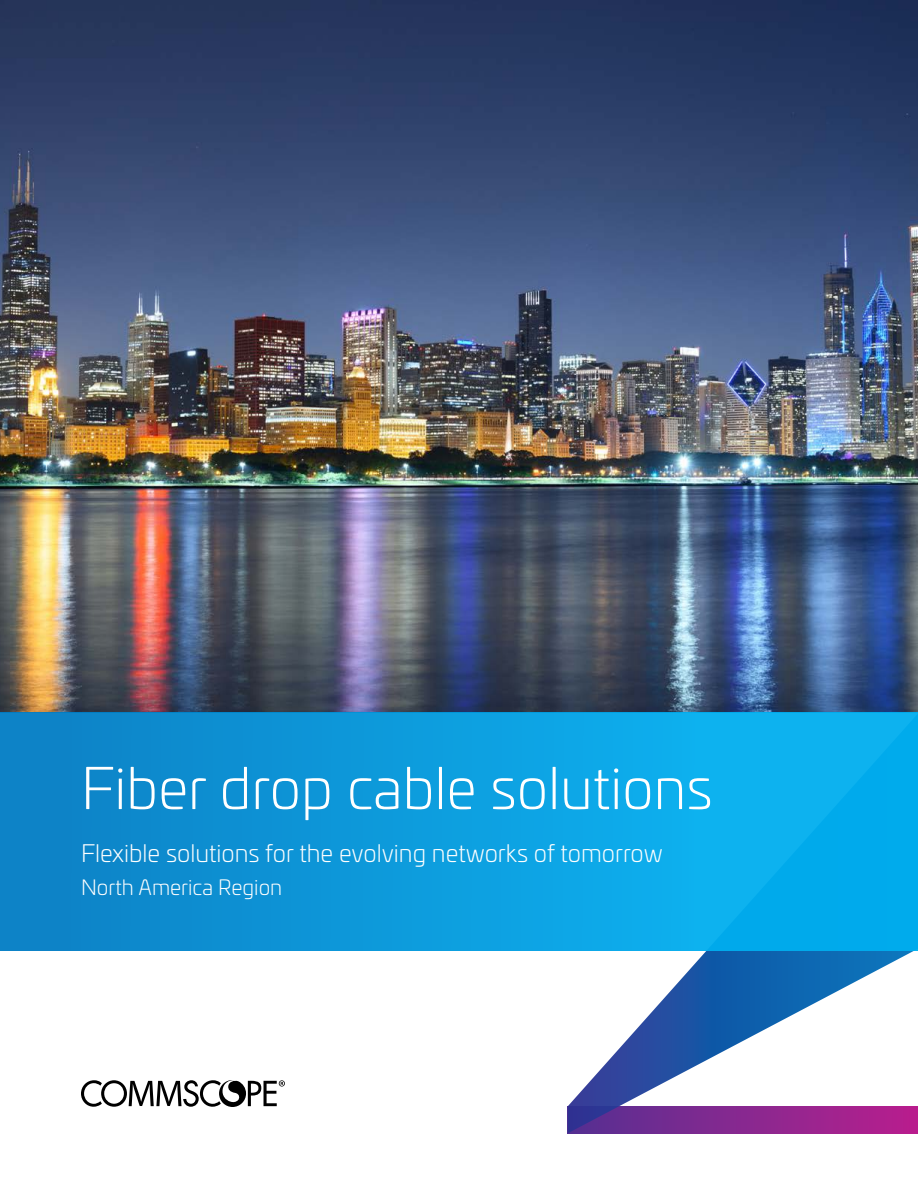
<style>
.page{position:relative;width:918px;height:1188px;background:#fff}
.page>*{position:absolute;margin:0;border:0;box-sizing:border-box;transform-origin:0 0}
.t1{font:300 57px "Univia Pro";color:#fff}
.t2{font:300 24px "Univia Pro";color:#fff}
.t3{font:300 21px "Univia Pro";color:#fff}
</style>
<div class="page">
<img style="left:0;top:0;width:918px;height:713px">
<svg style="left:81px;top:1080px;width:204px;height:27px"></svg>
<svg style="left:568px;top:698px;width:350px;height:435px"></svg>
<div style="left:0;top:713px;width:918px;height:237px;background:linear-gradient(to right,#0f83c7,#08b7f5)"></div>
<h1 class="t1" style="left:81px;top:748px;width:633px">Fiber drop cable solutions</h1>
<p class="t2" style="left:81px;top:836px;width:583px">Flexible solutions for the evolving networks of tomorrow</p>
<p class="t3" style="left:81px;top:873px;width:203px">North America Region</p>
</div>
